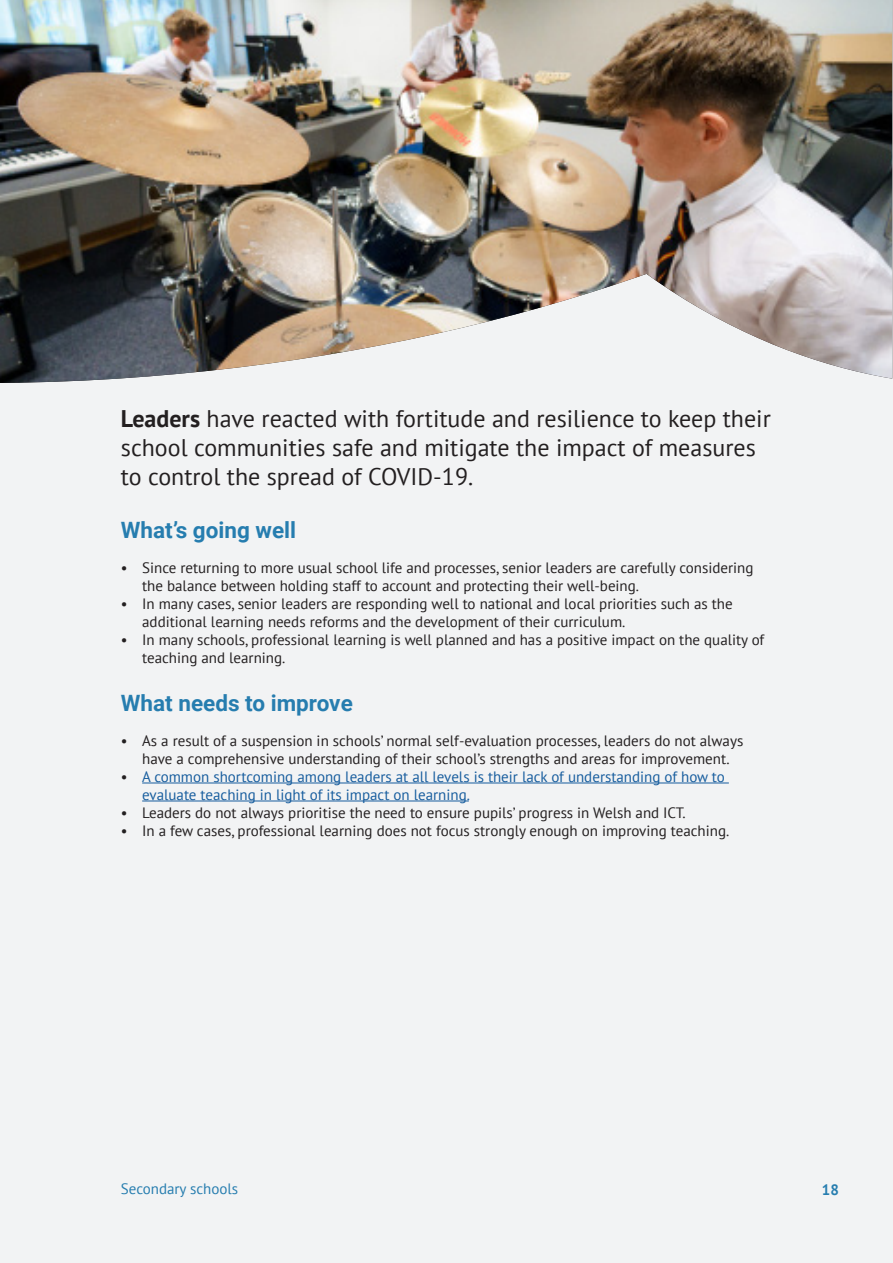
<style>
.page{position:relative;width:893px;height:1263px;background:#fff}
.page>*{position:absolute;margin:0;border:0;box-sizing:border-box;transform-origin:0 0}
.Big_Paragraph{font:24px/28.8px "PT Sans";color:#231f20}
.Heading_2{font:700 22.5px "Roboto";color:#267daf}
.t1{font:15px/18px "PT Sans";color:#231f20}
.t2{font:15px/18px "PT Sans";color:#175d9e}
.Footer_Title{font:15px "PT Sans";color:#267daf}
.t3{font:700 15px "PT Sans";color:#267daf}
.s1{font-weight:700}
.s2{color:#231f20}
</style>
<div class="page">
<div style="left:1px;top:1px;width:892px;height:1262px;background:#f2f3f4"></div>
<hr style="left:142px;top:783px;width:587px;height:1px;background:#175d9e">
<hr style="left:142px;top:801px;width:327px;height:1px;background:#175d9e">
<img style="left:0;top:0;width:892px;height:383px">
<p class="Big_Paragraph" style="left:121px;top:404px;width:651px"><span class="s1">Leaders</span> have reacted with fortitude and resilience to keep their school communities safe and mitigate the impact of measures to control the spread of COVID-19.</p>
<p class="Heading_2" style="left:121px;top:514px;width:177px">What’s going well</p>
<p class="t1" style="left:142px;top:558px;width:613px;text-indent:-21px">• Since returning to more usual school life and processes, senior leaders are carefully considering the balance between holding staff to account and protecting their well-being.</p>
<p class="t1" style="left:142px;top:594px;width:592px;text-indent:-21px">• In many cases, senior leaders are responding well to national and local priorities such as the additional learning needs reforms and the development of their curriculum.</p>
<p class="t1" style="left:142px;top:630px;width:624px;text-indent:-21px">• In many schools, professional learning is well planned and has a positive impact on the quality of teaching and learning.</p>
<p class="Heading_2" style="left:121px;top:687px;width:233px">What needs to improve</p>
<p class="t1" style="left:121px;top:731px;width:624px;text-align:center">• As a result of a suspension in schools’ normal self-evaluation processes, leaders do not always have a comprehensive understanding of their school’s strengths and areas for improvement.</p>
<p class="t2" style="left:142px;top:767px;width:584px;text-indent:-21px"><span class="s2">•</span> A common shortcoming among leaders at all levels is their lack of understanding of how to evaluate teaching in light of its impact on learning.</p>
<p class="t1" style="left:121px;top:803px;width:566px">• Leaders do not always prioritise the need to ensure pupils’ progress in Welsh and ICT.</p>
<p class="t1" style="left:121px;top:821px;width:610px">• In a few cases, professional learning does not focus strongly enough on improving teaching.</p>
<p class="Footer_Title" style="left:121px;top:1179px;width:119px">Secondary schools</p>
<p class="t3" style="left:822px;top:1180px;width:19px">18</p>
</div>
